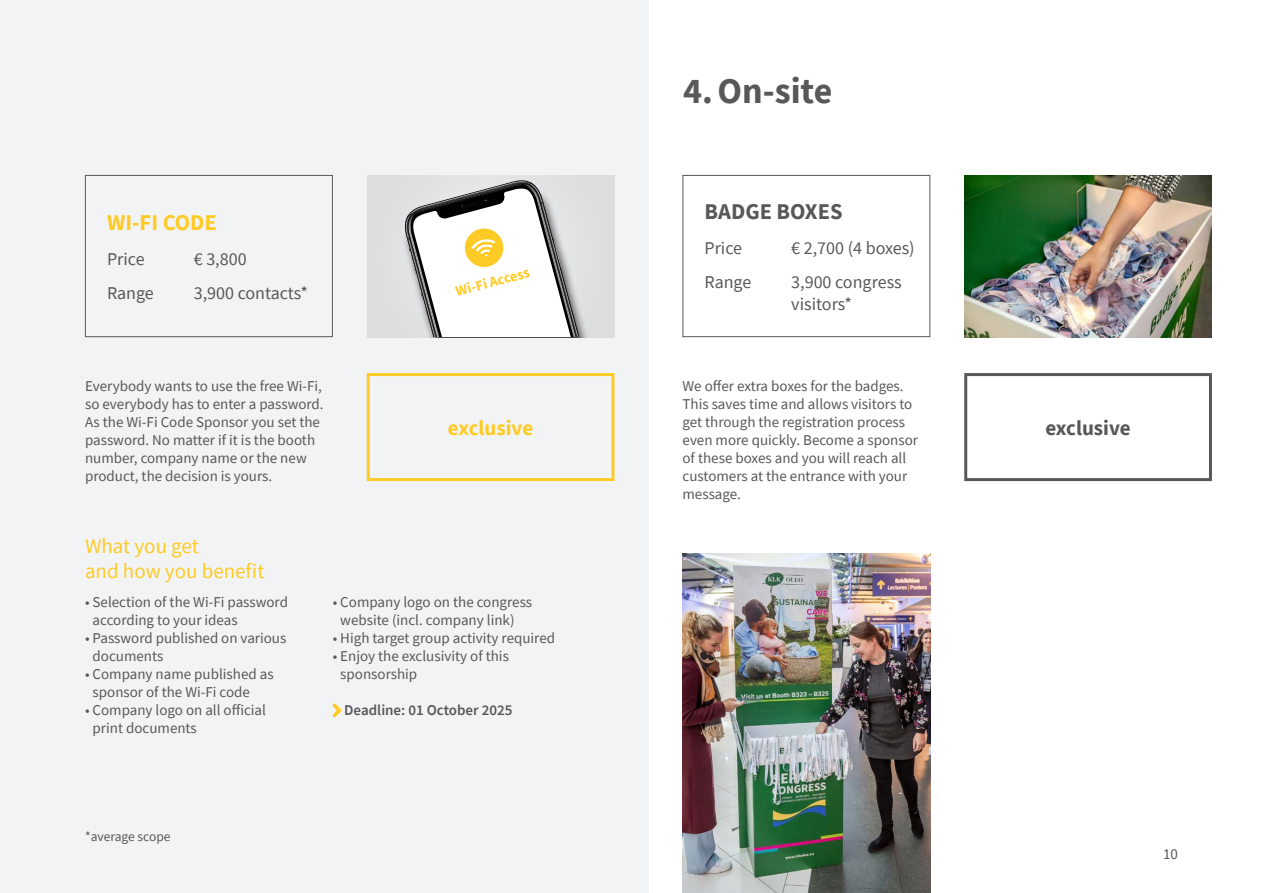
<style>
.page{position:relative;width:1263px;height:893px;background:#fff}
.page>*{position:absolute;margin:0;border:0;box-sizing:border-box;transform-origin:0 0}
.t1{font:700 36px "Source Sans Pro";color:#57585a}
.t2{font:700 22.5px "Source Sans Pro";color:#57585a}
.t3{font:700 22.5px "Source Sans Pro";color:#fecb26}
.t4{font:21px/25.2px "Source Sans Pro";color:#fecb26}
.t5{font:700 21px "Source Sans Pro";color:#57585a}
.t6{font:700 21px "Source Sans Pro";color:#fecb26}
.t7{font:18px/21.6px "Source Sans Pro";color:#57585a}
.t8{font:15px/18px "Source Sans Pro";color:#57585a}
.t9{font:600 15px "Source Sans Pro";color:#57585a}
.t10{font:700 14.4px "Source Sans Pro";color:#fecb26}
.t11{font:13.5px "Source Sans Pro";color:#57585a}
</style>
<div class="page">
<div style="left:0;top:0;width:648px;height:893px;background:#f2f3f4"></div>
<div style="left:682px;top:175px;width:248px;height:162px;border:1px solid #57585a"></div>
<img style="left:964px;top:175px;width:248px;height:163px">
<div style="left:964px;top:373px;width:248px;height:108px;border:3px solid #57585a"></div>
<img style="left:682px;top:553px;width:249px;height:340px">
<div style="left:85px;top:175px;width:248px;height:162px;border:1px solid #57585a"></div>
<div style="left:367px;top:373px;width:247px;height:108px;border:3px solid #fecb26"></div>
<svg style="left:333px;top:703px;width:8px;height:14px"></svg>
<div style="left:367px;top:175px;width:247px;height:162px;background:#dcdddf"></div>
<svg style="left:405px;top:180px;width:175px;height:157px"></svg>
<h2 class="t3" style="left:107px;top:214px;width:111px">WI-FI CODE</h2>
<p class="t7" style="left:107px;top:248px;width:39px">Price</p>
<p class="t7" style="left:194px;top:248px;width:54px">€ 3,800</p>
<p class="t7" style="left:107px;top:282px;width:48px">Range</p>
<p class="t7" style="left:194px;top:282px;width:116px">3,900 contacts*</p>
<p class="t10" style="left:455px;top:286px;width:77px;rotate:-15deg">Wi-Fi Access</p>
<p class="t8" style="left:85px;top:377px;width:240px">Everybody wants to use the free Wi-Fi, so everybody has to enter a password.<br>As the Wi-Fi Code Sponsor you set the password. No matter if it is the booth number, company name or the new product, the decision is yours.</p>
<h3 class="t6" style="left:448px;top:420px;width:87px">exclusive</h3>
<h3 class="t4" style="left:85px;top:533px;width:181px">What you get<br>and how you benefit</h3>
<p class="t8" style="left:93px;top:593px;width:197px;text-indent:-8px">• Selection of the Wi-Fi password according to your ideas</p>
<p class="t8" style="left:93px;top:629px;width:195px;text-indent:-8px">• Password published on various documents</p>
<p class="t8" style="left:93px;top:665px;width:183px;text-indent:-8px">• Company name published as sponsor of the Wi-Fi code</p>
<p class="t8" style="left:93px;top:701px;width:175px;text-indent:-8px">• Company logo on all official print documents</p>
<p class="t8" style="left:340px;top:593px;width:193px;text-indent:-8px">• Company logo on the congress website (incl. company link)</p>
<p class="t8" style="left:333px;top:629px;width:224px">• High target group activity required</p>
<p class="t8" style="left:340px;top:647px;width:170px;text-indent:-8px">• Enjoy the exclusivity of this sponsorship</p>
<p class="t9" style="left:344px;top:704px;width:170px">Deadline: 01 October 2025</p>
<p class="t11" style="left:85px;top:828px;width:87px">*average scope</p>
<h1 class="t1" style="left:683px;top:77px;width:151px">4. On-site</h1>
<h2 class="t2" style="left:704px;top:203px;width:139px">BADGE BOXES</h2>
<p class="t7" style="left:704px;top:237px;width:39px">Price</p>
<p class="t7" style="left:791px;top:237px;width:125px">€ 2,700 (4 boxes)</p>
<p class="t7" style="left:704px;top:271px;width:48px">Range</p>
<p class="t7" style="left:791px;top:271px;width:112px">3,900 congress visitors*</p>
<p class="t8" style="left:682px;top:377px;width:237px">We offer extra boxes for the badges.<br>This saves time and allows visitors to get through the registration process even more quickly. Become a sponsor of these boxes and you will reach all customers at the entrance with your message.</p>
<h3 class="t5" style="left:1045px;top:420px;width:87px">exclusive</h3>
<p class="t8" style="left:1163px;top:846px;width:16px">10</p>
</div>
